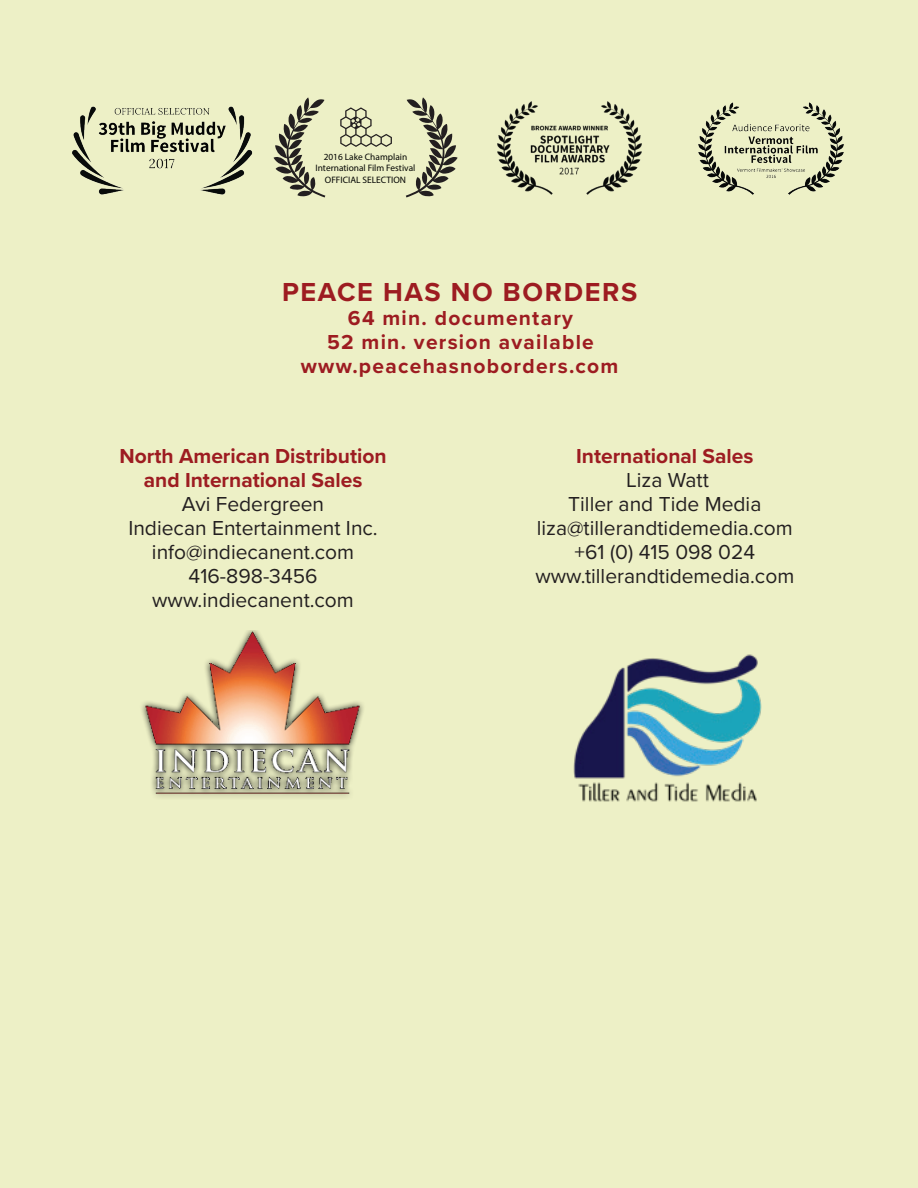
<style>
.page{position:relative;width:918px;height:1188px;background:#edf0c6}
.page>*{position:absolute;margin:0;border:0;box-sizing:border-box;transform-origin:0 0}
.t1{font:700 27px "Proxima Nova";letter-spacing:.06em;color:#9d1c21}
.t2{font:21px/24px "Proxima Nova";color:#231f20;text-align:center}
.t3{font:700 21px/24px "Proxima Nova";letter-spacing:.06em;color:#9d1c21;text-align:center}
.t4{font:700 21px/24px "Proxima Nova";color:#9d1c21;text-align:center}
.t5{font:9.3px/11.2px "Myriad Pro";color:#040503;text-align:center}
</style>
<div class="page">
<img style="left:573px;top:654px;width:189px;height:148px">
<img style="left:142px;top:630px;width:222px;height:168px">
<svg style="left:274px;top:97px;width:51px;height:100px"></svg>
<svg style="left:406px;top:97px;width:52px;height:100px"></svg>
<svg style="left:340px;top:107px;width:52px;height:40px"></svg>
<img style="left:72px;top:106px;width:181px;height:89px">
<img style="left:497px;top:101px;width:145px;height:94px">
<img style="left:698px;top:102px;width:146px;height:93px">
<p class="t5" style="left:315px;top:151px;width:101px">2016 Lake Champlain<br>International Film Festival<br>OFFICIAL SELECTION</p>
<p class="t1" style="left:282px;top:272px;width:357px">PEACE HAS NO BORDERS</p>
<p class="t3" style="left:301px;top:306px;width:319px">64 min. documentary<br>52 min. version available www.peacehasnoborders.com</p>
<p class="t4" style="left:120px;top:444px;width:269px">North American Distribution and International Sales</p>
<p class="t2" style="left:128px;top:491px;width:251px">Avi Federgreen<br>Indiecan Entertainment Inc. info@indiecanent.com<br>416-898-3456 www.indiecanent.com</p>
<p class="t4" style="left:576px;top:444px;width:179px">International Sales</p>
<p class="t2" style="left:535px;top:467px;width:260px">Liza Watt<br>Tiller and Tide Media liza@tillerandtidemedia.com +61 (0) 415 098 024 www.tillerandtidemedia.com</p>
</div>
